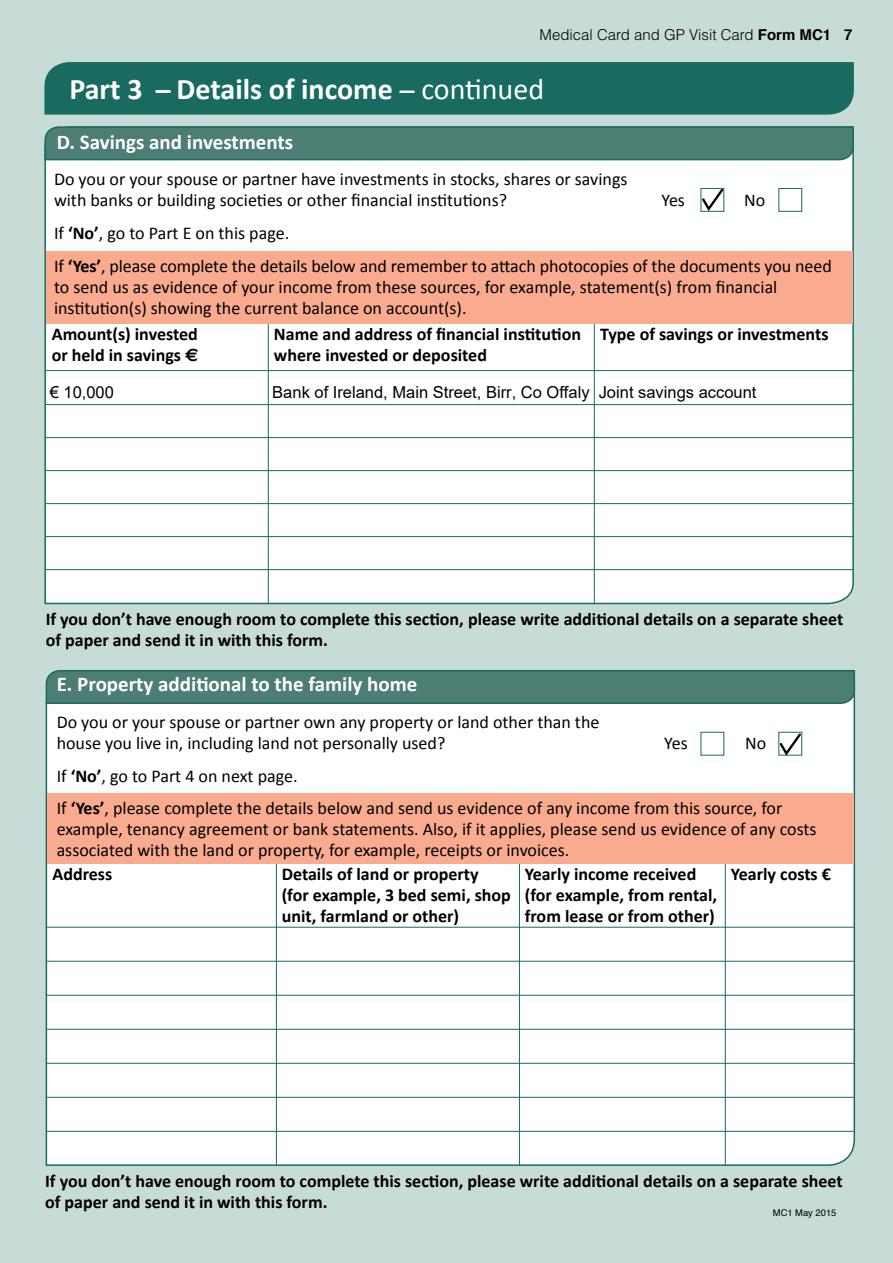
<style>
.page{position:relative;width:893px;height:1263px;background:#fff}
.page>*{position:absolute;margin:0;border:0;box-sizing:border-box;transform-origin:0 0}
.t1{font:700 30px "Calibri";color:#fff}
.t2{font:700 21px "Calibri";color:#fff}
.t3{font:18px/21px "Calibri";color:#000}
.t4{font:700 18px/21px "Calibri";color:#000}
.t5{font:16.5px "Arial";color:#000}
.t6{font:300 15px "Helvetica";color:#000}
.t7{font:9.3px "Helvetica";color:#000}
.s1{font-weight:700}
.s2{font-weight:400}
.s3{font-family:"Euro Sans"}
</style>
<div class="page">
<div style="left:1px;top:0;width:892px;height:1263px;background:#c8dcd7"></div>
<div style="left:45px;top:705px;width:811px;height:461px;background:#fff"></div>
<hr style="left:276px;top:864px;width:1px;height:302px;background:#186b5e">
<hr style="left:519px;top:864px;width:1px;height:302px;background:#186b5e">
<hr style="left:725px;top:864px;width:1px;height:302px;background:#186b5e">
<hr style="left:46px;top:961px;width:808px;height:1px;background:#186b5e">
<hr style="left:46px;top:927px;width:808px;height:1px;background:#186b5e">
<hr style="left:46px;top:995px;width:808px;height:1px;background:#186b5e">
<hr style="left:46px;top:1029px;width:808px;height:1px;background:#186b5e">
<hr style="left:46px;top:1063px;width:808px;height:1px;background:#186b5e">
<hr style="left:46px;top:1097px;width:808px;height:1px;background:#186b5e">
<hr style="left:46px;top:1131px;width:808px;height:1px;background:#186b5e">
<svg style="left:45px;top:670px;width:811px;height:35px;background:#4d8076"></svg>
<div style="left:44px;top:62px;width:810px;height:53px;background:#186b5e"></div>
<div style="left:44px;top:161px;width:810px;height:444px;background:#fff"></div>
<svg style="left:44px;top:126px;width:810px;height:35px;background:#4b7f75"></svg>
<div style="left:701px;top:188px;width:23px;height:24px;border:1px solid #186b5e"></div>
<div style="left:778px;top:188px;width:24px;height:24px;border:1px solid #186b5e"></div>
<hr style="left:268px;top:324px;width:1px;height:280px;background:#186b5e">
<hr style="left:46px;top:370px;width:808px;height:1px;background:#186b5e">
<hr style="left:46px;top:404px;width:808px;height:1px;background:#186b5e">
<hr style="left:46px;top:437px;width:808px;height:1px;background:#186b5e">
<hr style="left:46px;top:470px;width:808px;height:1px;background:#186b5e">
<hr style="left:46px;top:503px;width:808px;height:1px;background:#186b5e">
<hr style="left:46px;top:536px;width:808px;height:1px;background:#186b5e">
<hr style="left:46px;top:569px;width:808px;height:1px;background:#186b5e">
<hr style="left:594px;top:323px;width:1px;height:281px;background:#186b5e">
<div style="left:46px;top:252px;width:806px;height:72px;background:#f9aa8f"></div>
<div style="left:47px;top:794px;width:806px;height:70px;background:#f9aa8f"></div>
<svg style="left:701px;top:188px;width:23px;height:23px"></svg>
<svg style="left:778px;top:732px;width:24px;height:24px"></svg>
<p class="t6" style="left:539px;top:25px;width:314px">Medical Card and GP Visit Card <span class="s1">Form MC1 7</span></p>
<h1 class="t1" style="left:69px;top:70px;width:476px">Part 3 ̶Details of income <span class="s2">̶continued</span></h1>
<p class="t2" style="left:57px;top:129px;width:238px">D. Savings and investments</p>
<p class="t3" style="left:54px;top:168px;width:575px">Do you or your spouse or partner have investments in stocks, shares or savings with banks or building societies or other financial institutions?</p>
<p class="t3" style="left:662px;top:189px;width:25px">Yes</p>
<p class="t3" style="left:744px;top:189px;width:23px">No</p>
<p class="t3" style="left:54px;top:216px;width:779px;line-height:33px">If <span class="s1">‘No’</span>, go to Part E on this page.<br>If <span class="s1">‘Yes’</span>, please complete the details below and remember to attach photocopies of the documents you need</p>
<p class="t3" style="left:54px;top:276px;width:725px">to send us as evidence of your income from these sources, for example, statement(s) from financial institution(s) showing the current balance on account(s).</p>
<p class="t4" style="left:52px;top:324px;width:148px">Amount(s) invested or held in savings <span class="s3">E</span></p>
<p class="t4" style="left:274px;top:324px;width:556px">Name and address of financial institution Type of savings or investments where invested or deposited</p>
<p class="t5" style="left:50px;top:381px;width:66px">€ 10,000</p>
<p class="t5" style="left:272px;top:381px;width:486px">Bank of Ireland, Main Street, Birr, Co Offaly Joint savings account</p>
<p class="t4" style="left:46px;top:609px;width:799px">If you don’t have enough room to complete this section, please write additional details on a separate sheet of paper and send it in with this form.</p>
<p class="t2" style="left:57px;top:671px;width:362px">E. Property additional to the family home</p>
<p class="t3" style="left:57px;top:712px;width:544px">Do you or your spouse or partner own any property or land other than the house you live in, including land not personally used?</p>
<p class="t3" style="left:664px;top:733px;width:25px">Yes</p>
<p class="t3" style="left:745px;top:733px;width:23px">No</p>
<p class="t3" style="left:57px;top:761px;width:727px;line-height:31.2px">If <span class="s1">‘No’</span>, go to Part 4 on next page.<br>If <span class="s1">‘Yes’</span>, please complete the details below and send us evidence of any income from this source, for</p>
<p class="t3" style="left:57px;top:818px;width:761px">example, tenancy agreement or bank statements. Also, if it applies, please send us evidence of any costs associated with the land or property, for example, receipts or invoices.</p>
<p class="t4" style="left:52px;top:863px;width:61px">Address</p>
<p class="t4" style="left:282px;top:863px;width:231px">Details of land or property<br>(for example, 3 bed semi, shop unit, farmland or other)</p>
<p class="t4" style="left:525px;top:863px;width:194px">Yearly income received (for example, from rental, from lease or from other)</p>
<p class="t4" style="left:731px;top:864px;width:101px">Yearly costs €</p>
<p class="t4" style="left:45px;top:1170px;width:799px">If you don’t have enough room to complete this section, please write additional details on a separate sheet of paper and send it in with this form.</p>
<p class="t7" style="left:773px;top:1205px;width:65px">MC1 May 2015</p>
</div>
